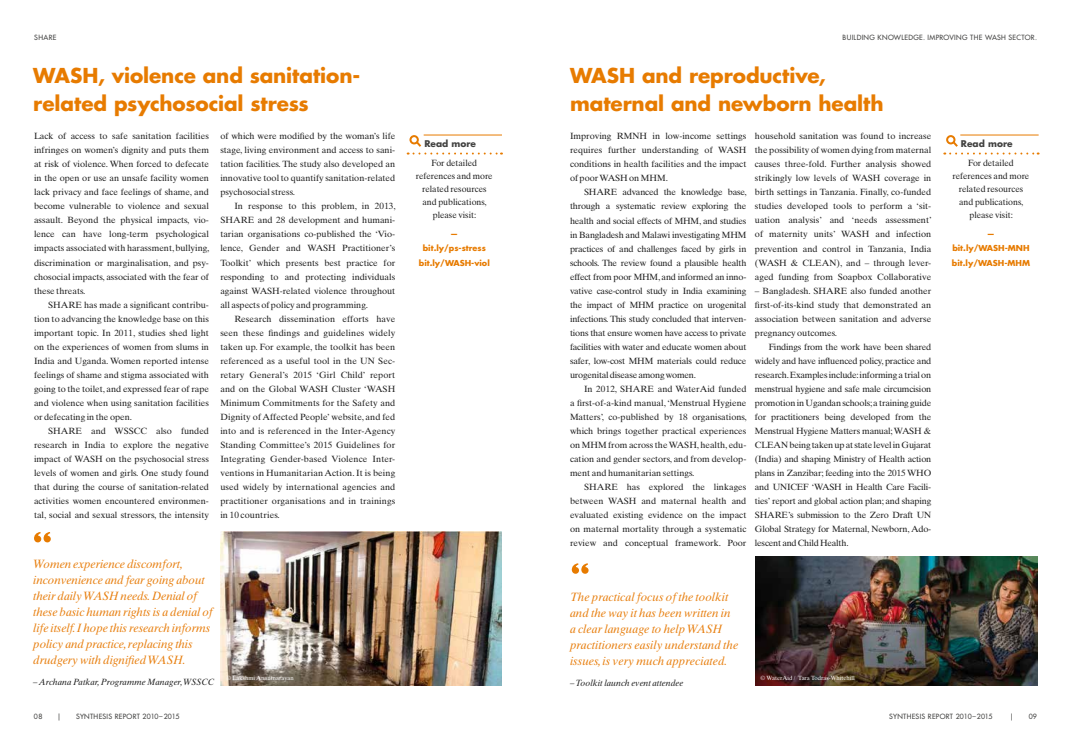
<style>
.page{position:relative;width:1072px;height:749px;background:#fff}
.page>*{position:absolute;margin:0;border:0;box-sizing:border-box;transform-origin:0 0}
.t1{font:700 20px/28px "Futura Std";letter-spacing:-.005em;color:#e77b00}
.t2{font:italic 12px/16px "Times Ten LT Std";letter-spacing:-.01em;color:#e88011}
.t3{font:9px/14px "Times Ten LT Std";color:#212121;text-align:justify}
.t4{font:italic 9px "Times Ten LT Std";color:#212121}
.t5{font:700 9px "Futura Std";letter-spacing:.01em;color:#424241}
.t6{font:700 8px/14px "Futura Std";color:#e77b00;text-align:center}
.t7{font:500 7px "Futura Std";letter-spacing:.04em;color:#424241}
.t8{font:6px "Times Ten LT Std";color:#fff}
</style>
<div class="page">
<img style="left:755px;top:556px;width:282px;height:129px">
<img style="left:221px;top:531px;width:281px;height:154px">
<hr style="left:960px;top:134px;width:78px;height:1px;background:#e77b00">
<div style="left:946px;top:135px;width:9px;height:9px;border:2px solid #e77b00;border-radius:50%"></div>
<svg style="left:944px;top:139px;width:94px;height:15px"></svg>
<hr style="left:423px;top:134px;width:79px;height:1px;background:#e77b00">
<div style="left:409px;top:135px;width:10px;height:9px;border:2px solid #e77b00;border-radius:50%"></div>
<svg style="left:407px;top:139px;width:95px;height:15px"></svg>
<svg style="left:571px;top:563px;width:18px;height:10px"></svg>
<svg style="left:34px;top:532px;width:17px;height:10px"></svg>
<p class="t7" style="left:34px;top:33px;width:24px">SHARE</p>
<p class="t7" style="left:842px;top:33px;width:196px">BUILDING KNOWLEDGE. IMPROVING THE WASH SECTOR.</p>
<h1 class="t1" style="left:33px;top:62px;width:328px">WASH, violence and sanitation&shy;related psychosocial stress</h1>
<h1 class="t1" style="left:570px;top:62px;width:315px">WASH and reproductive, maternal and newborn health</h1>
<p class="t3" style="left:34px;top:129px;width:177px">Lack of access to safe sanitation facilities infringes on women’s dignity and puts them at risk of violence. When forced to defecate in the open or use an unsafe facility women lack privacy and face feelings of shame, and become vulnerable to violence and sexual assault. Beyond the physical impacts, vio&shy;lence can have long-term psychological impacts associated with harassment, bullying, discrimination or marginalisation, and psy&shy;chosocial impacts, associated with the fear of these threats.</p>
<p class="t3" style="left:34px;top:297px;width:176px;text-indent:14px">SHARE has made a significant contribu&shy;tion to advancing the knowledge base on this important topic. In 2011, studies shed light on the experiences of women from slums in India and Uganda. Women reported intense feelings of shame and stigma associated with going to the toilet, and expressed fear of rape and violence when using sanitation facilities or defecating in the open.</p>
<p class="t3" style="left:34px;top:423px;width:176px;text-indent:14px">SHARE and WSSCC also funded research in India to explore the negative impact of WASH on the psychosocial stress levels of women and girls. One study found that during the course of sanitation-related activities women encountered environmen&shy;tal, social and sexual stressors, the intensity</p>
<p class="t3" style="left:220px;top:129px;width:176px">of which were modified by the woman’s life stage, living environment and access to sani&shy;tation facilities. The study also developed an innovative tool to quantify sanitation-related psychosocial stress.</p>
<p class="t3" style="left:220px;top:199px;width:177px;text-indent:14px">In response to this problem, in 2013, SHARE and 28 development and humani&shy;tarian organisations co-published the ‘Vio&shy;lence, Gender and WASH Practitioner’s Toolkit’ which presents best practice for responding to and protecting individuals against WASH-related violence throughout all aspects of policy and programming.</p>
<p class="t3" style="left:220px;top:311px;width:176px;text-indent:14px">Research dissemination efforts have seen these findings and guidelines widely taken up. For example, the toolkit has been referenced as a useful tool in the UN Sec&shy;retary General’s 2015 ‘Girl Child’ report and on the Global WASH Cluster ‘WASH Minimum Commitments for the Safety and Dignity of Affected People’ website, and fed into and is referenced in the Inter-Agency Standing Committee’s 2015 Guidelines for Integrating Gender-based Violence Inter&shy;ventions in Humanitarian Action. It is being used widely by international agencies and practitioner organisations and in trainings in 10 countries.</p>
<p class="t5" style="left:424px;top:137px;width:53px">Read more</p>
<p class="t3" style="left:416px;top:156px;width:78px;line-height:13px;text-align:center">For detailed references and more related resources and publications, please visit:</p>
<p class="t6" style="left:419px;top:227px;width:72px">— bit.ly/ps-stress bit.ly/WASH-viol</p>
<p class="t3" style="left:570px;top:129px;width:178px">Improving RMNH in low-income settings requires further understanding of WASH conditions in health facilities and the impact of poor WASH on MHM.</p>
<p class="t3" style="left:570px;top:185px;width:178px;text-indent:14px">SHARE advanced the knowledge base, through a systematic review exploring the health and social effects of MHM, and studies in Bangladesh and Malawi investigating MHM practices of and challenges faced by girls in schools. The review found a plausible health effect from poor MHM, and informed an inno&shy;vative case-control study in India examining the impact of MHM practice on urogenital infections. This study concluded that interven&shy;tions that ensure women have access to private facilities with water and educate women about safer, low-cost MHM materials could reduce urogenital disease among women.</p>
<p class="t3" style="left:570px;top:381px;width:178px;text-indent:14px">In 2012, SHARE and WaterAid funded a first-of-a-kind manual, ‘Menstrual Hygiene Matters’, co-published by 18 organisations, which brings together practical experiences on MHM from across the WASH, health, edu&shy;cation and gender sectors, and from develop&shy;ment and humanitarian settings.</p>
<p class="t3" style="left:570px;top:479px;width:178px;text-indent:14px">SHARE has explored the linkages between WASH and maternal health and evaluated existing evidence on the impact on maternal mortality through a systematic review and conceptual framework. Poor</p>
<p class="t3" style="left:755px;top:129px;width:178px">household sanitation was found to increase the possibility of women dying from maternal causes three-fold. Further analysis showed strikingly low levels of WASH coverage in birth settings in Tanzania. Finally, co-funded studies developed tools to perform a ‘sit&shy;uation analysis’ and ‘needs assessment’ of maternity units’ WASH and infection prevention and control in Tanzania, India (WASH &amp; CLEAN), and – through lever&shy;aged funding from Soapbox Collaborative</p>
<p class="t3" style="left:755px;top:283px;width:178px">– Bangladesh. SHARE also funded another first-of-its-kind study that demonstrated an association between sanitation and adverse pregnancy outcomes.</p>
<p class="t3" style="left:755px;top:339px;width:178px;text-indent:14px">Findings from the work have been shared widely and have influenced policy, practice and research. Examples include: informing a trial on menstrual hygiene and safe male circumcision promotion in Ugandan schools; a training guide for practitioners being developed from the Menstrual Hygiene Matters manual; WASH &amp; CLEAN being taken up at state level in Gujarat (India) and shaping Ministry of Health action plans in Zanzibar; feeding into the 2015 WHO and UNICEF ‘WASH in Health Care Facili&shy;ties’ report and global action plan; and shaping SHARE’s submission to the Zero Draft UN Global Strategy for Maternal, Newborn, Ado&shy;lescent and Child Health.</p>
<p class="t2" style="left:33px;top:556px;width:181px">Women experience discomfort, inconvenience and fear going about their daily WASH needs. Denial of these basic human rights is a denial of life itself. I hope this research informs policy and practice, replacing this drudgery with dignified WASH.</p>
<p class="t4" style="left:33px;top:676px;width:182px">– Archana Patkar, Programme Manager, WSSCC</p>
<h2 class="t2" style="left:570px;top:588px;width:170px">The practical focus of the toolkit and the way it has been written in a clear language to help WASH practitioners easily understand the issues, is very much appreciated.</h2>
<p class="t4" style="left:570px;top:677px;width:115px">– Toolkit launch event attendee</p>
<p class="t8" style="left:226px;top:674px;width:69px">© Lakshmi Anantnarayan</p>
<p class="t8" style="left:760px;top:674px;width:96px">© WaterAid / Tara Todras-Whitehill</p>
<p class="t5" style="left:961px;top:137px;width:53px">Read more</p>
<p class="t3" style="left:952px;top:156px;width:78px;line-height:13px;text-align:center">For detailed references and more related resources and publications, please visit:</p>
<p class="t6" style="left:951px;top:227px;width:80px">— bit.ly/WASH-MNH bit.ly/WASH-MHM</p>
<p class="t7" style="left:34px;top:712px;width:10px">08</p>
<p class="t7" style="left:57px;top:712px;width:5px">|</p>
<p class="t7" style="left:76px;top:712px;width:105px">SYNTHESIS REPORT 2010–2015</p>
<p class="t7" style="left:889px;top:712px;width:105px">SYNTHESIS REPORT 2010–2015</p>
<p class="t7" style="left:1009px;top:712px;width:5px">|</p>
<p class="t7" style="left:1028px;top:712px;width:10px">09</p>
</div>
